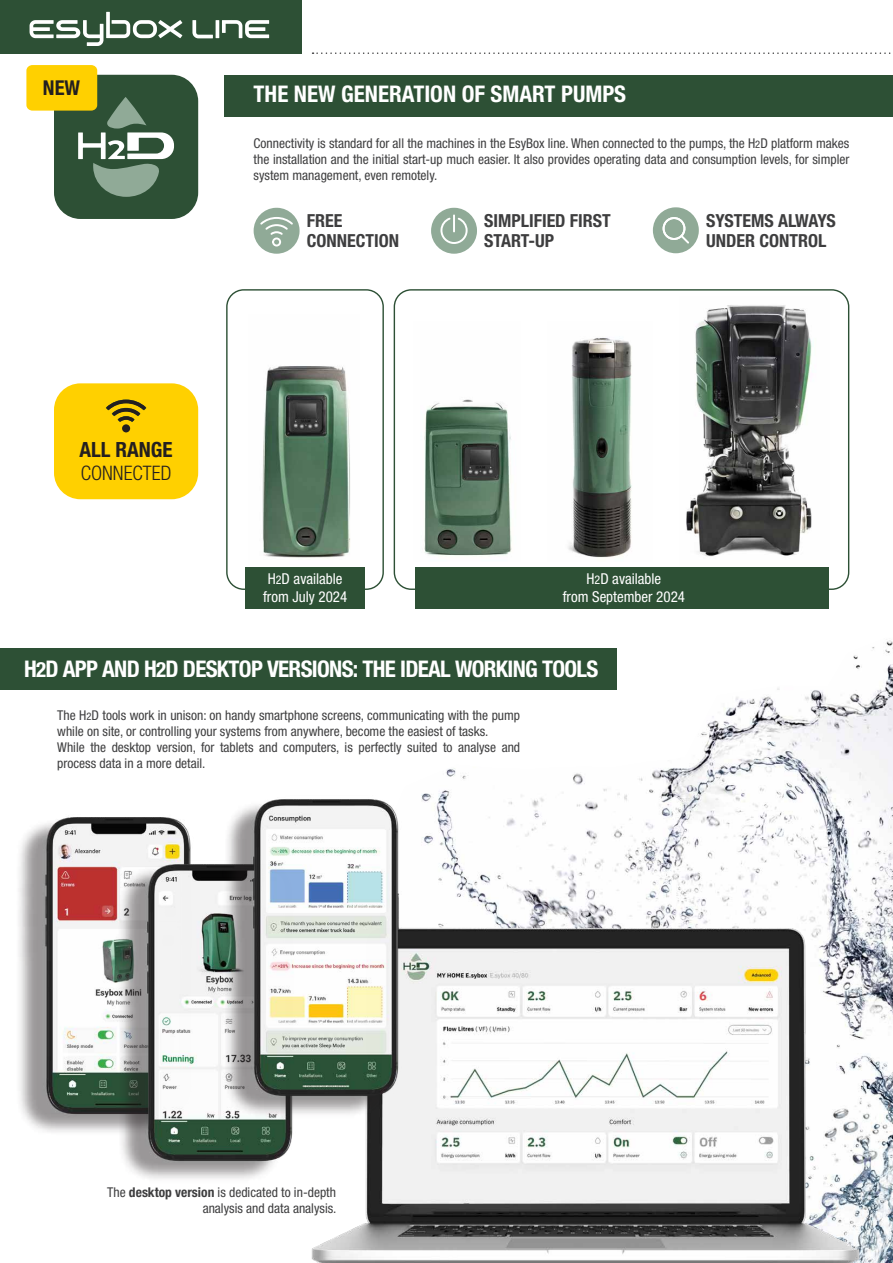
<style>
.page{position:relative;width:893px;height:1263px;background:#fff}
.page>*{position:absolute;margin:0;border:0;box-sizing:border-box;transform-origin:0 0}
.t1{font:700 condensed 22.95px "Helvetica Neue LT Std";letter-spacing:-.03em;color:#fff}
.t2{font:700 condensed 22.95px "Helvetica Neue LT Std";color:#fff}
.t3{font:700 condensed 21px "Helvetica Neue LT Std";color:#231f20}
.t4{font:700 condensed 20.55px "Helvetica Neue LT Std";color:#231f20}
.t5{font:300 condensed 19.95px "Helvetica Neue LT Std";color:#231f20}
.t6{font:700 condensed 18px/19.5px "Helvetica Neue LT Std";color:#3e3e3f}
.t7{font:condensed 15px/18px "Helvetica Neue LT Std";color:#fff;text-align:center}
.t8{font:condensed 13.5px/16.2px "Helvetica Neue LT Std";color:#3e3e3f;text-align:justify}
.s1{font-size:10.5px}
.s2{font-size:12px}
.s3{font-size:21px}
.s4{font-weight:700}
</style>
<div class="page">
<img style="left:352px;top:640px;width:541px;height:276px">
<div style="left:0;top:0;width:302px;height:54px;background:#2d5035"></div>
<svg style="left:192px;top:20px;width:21px;height:18px"></svg>
<hr style="left:216px;top:20px;width:3px;height:18px;background:#fff">
<svg style="left:222px;top:20px;width:47px;height:18px"></svg>
<svg style="left:30px;top:12px;width:152px;height:34px"></svg>
<svg style="left:313px;top:52px;width:578px;height:2px"></svg>
<div style="left:225px;top:75px;width:668px;height:42px;background:#2d5035"></div>
<div style="left:54px;top:75px;width:144px;height:144px;background:#2d5035;border-radius:26px"></div>
<svg style="left:78px;top:97px;width:96px;height:100px"></svg>
<div style="left:0;top:648px;width:617px;height:41px;background:#2d5035"></div>
<div style="left:26px;top:65px;width:71px;height:46px;background:#ffd000;border-radius:6px"></div>
<div style="left:54px;top:383px;width:144px;height:116px;background:#ffd000;border-radius:26px"></div>
<div style="left:122px;top:424px;width:8px;height:8px;background:#231f20;border-radius:50%"></div>
<svg style="left:106px;top:399px;width:41px;height:23px"></svg>
<svg style="left:653px;top:207px;width:46px;height:46px"></svg>
<div style="left:254px;top:208px;width:46px;height:46px;background:#90aa97;border-radius:22px"></div>
<svg style="left:260px;top:208px;width:40px;height:46px"></svg>
<div style="left:431px;top:208px;width:46px;height:46px;background:#90aa97;border-radius:22px"></div>
<svg style="left:440px;top:208px;width:37px;height:46px"></svg>
<div style="left:415px;top:568px;width:413px;height:41px;background:#2d5035"></div>
<img style="left:424px;top:399px;width:88px;height:157px">
<img style="left:686px;top:305px;width:126px;height:252px">
<div style="left:226px;top:289px;width:158px;height:301px;border:1px solid #2d5035;border-radius:17px"></div>
<div style="left:245px;top:568px;width:119px;height:41px;background:#2d5035"></div>
<img style="left:262px;top:366px;width:88px;height:192px">
<img style="left:311px;top:916px;width:582px;height:347px">
<img style="left:18px;top:817px;width:305px;height:327px">
<img style="left:95px;top:845px;width:218px;height:353px">
<img style="left:201px;top:780px;width:218px;height:353px">
<img style="left:568px;top:338px;width:64px;height:220px">
<h3 class="t4" style="left:43px;top:76px;width:39px">NEW</h3>
<h2 class="t3" style="left:79px;top:436px;width:95px">ALL RANGE</h2>
<h3 class="t5" style="left:81px;top:461px;width:92px">CONNECTED</h3>
<h1 class="t2" style="left:254px;top:80px;width:374px">THE NEW GENERATION OF SMART PUMPS</h1>
<p class="t8" style="left:254px;top:135px;width:597px">Connectivity is standard for all the machines in the EsyBox line. When connected to the pumps, the H<span class="s1">2</span>D platform makes the installation and the initial start-up much easier. It also provides operating data and consumption levels, for simpler system management, even remotely.</p>
<h3 class="t6" style="left:706px;top:211px;width:131px">SYSTEMS ALWAYS<br>UNDER CONTROL</h3>
<h3 class="t6" style="left:484px;top:211px;width:128px">SIMPLIFIED FIRST<br>START-UP</h3>
<h3 class="t6" style="left:307px;top:211px;width:94px">FREE<br>CONNECTION</h3>
<p class="t7" style="left:263px;top:569px;width:86px">H<span class="s2">2</span>D available from July 2024</p>
<p class="t7" style="left:563px;top:569px;width:124px">H<span class="s2">2</span>D available<br>from September 2024</p>
<h1 class="t1" style="left:24px;top:655px;width:576px">H<span class="s3">2</span>D APP AND H<span class="s3">2</span>D DESKTOP VERSIONS: THE IDEAL WORKING TOOLS</h1>
<p class="t8" style="left:57px;top:707px;width:464px;text-align:left">The H<span class="s1">2</span>D tools work in unison: on handy smartphone screens, communicating with the pump while on site, or controlling your systems from anywhere, become the easiest of tasks.<br>While the desktop version, for tablets and computers, is perfectly suited to analyse and process data in a more detail.</p>
<p class="t8" style="left:107px;top:1184px;width:231px;text-align:right">The <span class="s4">desktop version</span> is dedicated to in-depth analysis and data analysis.</p>
</div>
